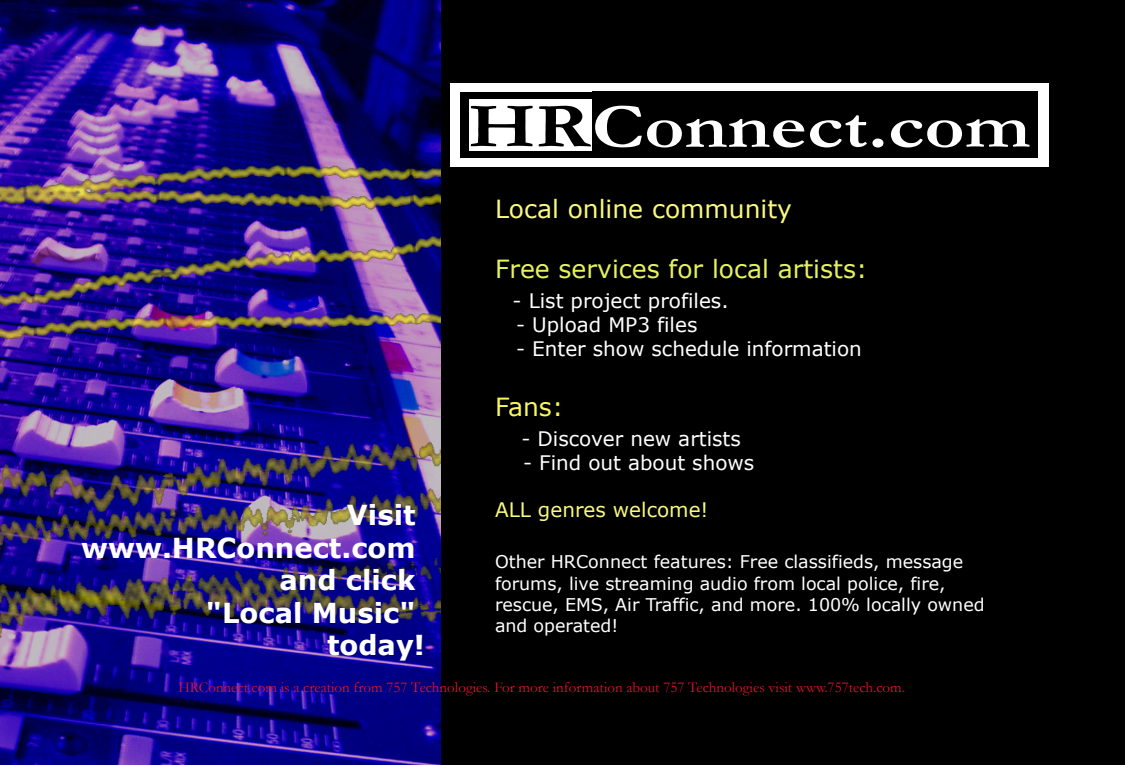
<style>
.page{position:relative;width:1125px;height:765px;background:#fff}
.page>*{position:absolute;margin:0;border:0;box-sizing:border-box;transform-origin:0 0}
.t1{font:700 63.75px "Garamond";color:#fff;scale:1.22 1}
.t2{font:700 27.5px "Verdana";color:#fff}
.t3{font:25px "Verdana";color:#e5f25d}
.t4{font:25px "Verdana";color:#f9f97f}
.t5{font:25px "Verdana";color:#f8f65f}
.t6{font:20px "Verdana";color:#fff}
.t7{font:20px "Verdana";color:#f9f97f}
.t8{font:17.5px/21.2px "Verdana";color:#fff}
.t9{font:15px "Garamond";color:#de1429}
.s1{color:#000}
</style>
<div class="page">
<div style="left:17px;top:0;width:1108px;height:765px;background:#000"></div>
<img style="left:0;top:0;width:441px;height:765px">
<div style="left:450px;top:83px;width:598px;height:84px;background:#fff"></div>
<div style="left:592px;top:92px;width:446px;height:66px;background:#000"></div>
<div style="left:460px;top:92px;width:132px;height:7px;background:#000"></div>
<div style="left:461px;top:152px;width:132px;height:6px;background:#000"></div>
<div style="left:460px;top:92px;width:9px;height:66px;background:#000"></div>
<h1 class="t1" style="left:468px;top:83px;width:462px"><span class="s1">HR</span>Connect.com</h1>
<h2 class="t2" style="left:347px;top:498px;width:70px">Visit</h2>
<h2 class="t2" style="left:81px;top:530px;width:336px">www.HRConnect.com</h2>
<h2 class="t2" style="left:279px;top:562px;width:138px">and click</h2>
<h2 class="t2" style="left:206px;top:595px;width:211px">"Local Music"</h2>
<h2 class="t2" style="left:327px;top:628px;width:99px">today!</h2>
<h3 class="t4" style="left:495px;top:193px;width:298px">Local online community</h3>
<h3 class="t3" style="left:495px;top:253px;width:374px">Free services for local artists:</h3>
<p class="t6" style="left:513px;top:288px;width:218px">- List project profiles.</p>
<p class="t6" style="left:516px;top:312px;width:183px">- Upload MP3 files</p>
<p class="t6" style="left:516px;top:336px;width:347px">- Enter show schedule information</p>
<h3 class="t5" style="left:495px;top:391px;width:70px">Fans:</h3>
<p class="t6" style="left:521px;top:426px;width:221px">- Discover new artists</p>
<p class="t6" style="left:523px;top:450px;width:233px">- Find out about shows</p>
<p class="t7" style="left:495px;top:497px;width:215px">ALL genres welcome!</p>
<p class="t8" style="left:495px;top:551px;width:491px">Other HRConnect features: Free classifieds, message forums, live streaming audio from local police, fire, rescue, EMS, Air Traffic, and more. 100% locally owned and operated!</p>
<p class="t9" style="left:178px;top:677px;width:728px">HRConnect.com is a creation from 757 Technologies. For more information about 757 Technologies visit www.757tech.com.</p>
</div>
